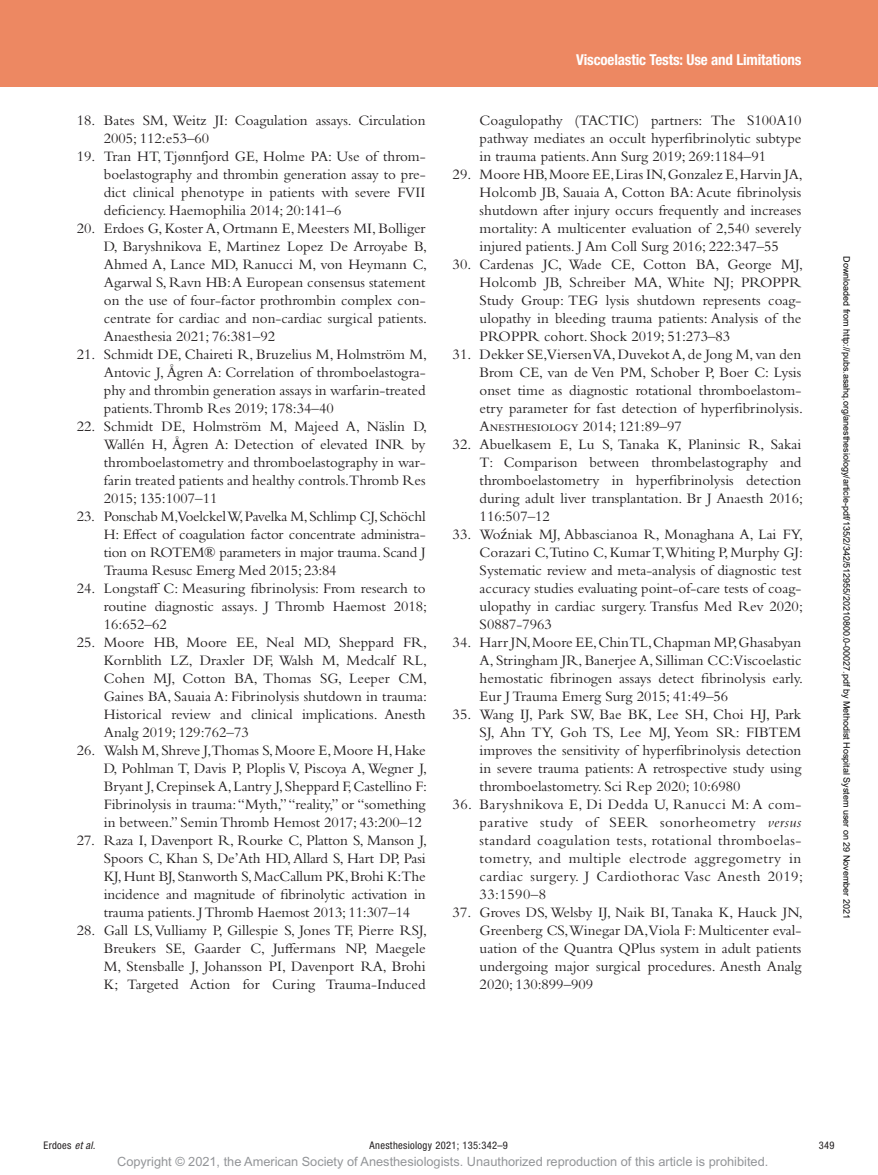
<style>
.page{position:relative;width:878px;height:1175px;background:#fff}
.page>*{position:absolute;margin:0;border:0;box-sizing:border-box;transform-origin:0 0}
.t1{font:15px/18px "Bembo Std";color:#231f20;text-align:justify}
.t2{font:700 condensed 15px "Helvetica Neue LT Std";letter-spacing:-.01em;color:#fff}
.t3{font:12.75px "Arial MT Std";color:#939598}
.t4{font:condensed 10.5px "Helvetica Neue LT Std";letter-spacing:.03em;color:#231f20}
.t5{font:9px "Arial";color:#000}
.s1{font-family:"Gandhari Unicode"}
.s2{font-style:italic}
</style>
<div class="page">
<div style="left:0;top:0;width:878px;height:86px;background:#ed8862"></div>
<p class="t1" style="left:104px;top:111px;width:323px;text-indent:-27px">18. Bates SM, Weitz JI: Coagulation assays. Circulation<br>2005; 112:e53–60</p>
<p class="t1" style="left:104px;top:147px;width:323px;text-indent:-27px">19. Tran HT, Tjønnfjord GE, Holme PA: Use of throm&shy;boelastography and thrombin generation assay to pre&shy;dict clinical phenotype in patients with severe FVII deficiency. Haemophilia 2014; 20:141–6</p>
<p class="t1" style="left:104px;top:219px;width:325px;text-indent:-27px">20. Erdoes G, Koster A, Ortmann E, Meesters MI, Bolliger D, Baryshnikova E, Martinez Lopez De Arroyabe B, Ahmed A, Lance MD, Ranucci M, von Heymann C, Agarwal S, Ravn HB: A European consensus statement on the use of four-factor prothrombin complex con&shy;centrate for cardiac and non-cardiac surgical patients.<br>Anaesthesia 2021; 76:381–92</p>
<p class="t1" style="left:104px;top:345px;width:325px;text-indent:-27px">21. Schmidt DE, Chaireti R, Bruzelius M, Holmström M, Antovic J, Ågren A: Correlation of thromboelastogra&shy;phy and thrombin generation assays in warfarin-treated patients.Thromb Res 2019; 178:34–40</p>
<p class="t1" style="left:104px;top:417px;width:325px;text-indent:-27px">22. Schmidt DE, Holmström M, Majeed A, Näslin D, Wallén H, Ågren A: Detection of elevated INR by thromboelastometry and thromboelastography in war&shy;farin treated patients and healthy controls.Thromb Res 2015; 135:1007–11</p>
<p class="t1" style="left:104px;top:507px;width:323px;text-indent:-27px">23. Ponschab M,Voelckel W, Pavelka M, Schlimp CJ, Schöchl H: Effect of coagulation factor concentrate administra&shy;tion on ROTEM® parameters in major trauma. Scand J Trauma Resusc Emerg Med 2015; 23:84</p>
<p class="t1" style="left:104px;top:579px;width:325px;text-indent:-27px">24. Longstaff C: Measuring fibrinolysis: From research to routine diagnostic assays. J Thromb Haemost 2018; 16:652–62</p>
<p class="t1" style="left:104px;top:633px;width:325px;text-indent:-27px">25. Moore HB, Moore EE, Neal MD, Sheppard FR, Kornblith LZ, Draxler DF, Walsh M, Medcalf RL, Cohen MJ, Cotton BA, Thomas SG, Leeper CM, Gaines BA, Sauaia A: Fibrinolysis shutdown in trauma:<br>Historical review and clinical implications. Anesth Analg 2019; 129:762–73</p>
<p class="t1" style="left:104px;top:741px;width:325px;text-indent:-27px">26. Walsh M, Shreve J,Thomas S, Moore E, Moore H, Hake D, Pohlman T, Davis P, Ploplis V, Piscoya A, Wegner J, Bryant J, Crepinsek A, Lantry J, Sheppard F, Castellino F:<br>Fibrinolysis in trauma: “Myth,” “reality,” or “something in between.” Semin Thromb Hemost 2017; 43:200–12</p>
<p class="t1" style="left:104px;top:831px;width:325px;text-indent:-27px">27. Raza I, Davenport R, Rourke C, Platton S, Manson J, Spoors C, Khan S, De’Ath HD, Allard S, Hart DP, Pasi KJ, Hunt BJ, Stanworth S, MacCallum PK, Brohi K:The incidence and magnitude of fibrinolytic activation in trauma patients. J Thromb Haemost 2013; 11:307–14</p>
<p class="t1" style="left:104px;top:921px;width:325px;text-indent:-27px">28. Gall LS, Vulliamy P, Gillespie S, Jones TF, Pierre RSJ, Breukers SE, Gaarder C, Juffermans NP, Maegele M, Stensballe J, Johansson PI, Davenport RA, Brohi K; Targeted Action for Curing Trauma-Induced</p>
<p class="t2" style="left:576px;top:51px;width:227px">Viscoelastic Tests: Use and Limitations</p>
<p class="t1" style="left:479px;top:111px;width:323px">Coagulopathy (TACTIC) partners: The S100A10 pathway mediates an occult hyperfibrinolytic subtype in trauma patients. Ann Surg 2019; 269:1184–91</p>
<p class="t1" style="left:479px;top:165px;width:325px;text-indent:-27px">29. Moore HB, Moore EE, Liras IN, Gonzalez E, Harvin JA, Holcomb JB, Sauaia A, Cotton BA: Acute fibrinolysis shutdown after injury occurs frequently and increases mortality: A multicenter evaluation of 2,540 severely injured patients. J Am Coll Surg 2016; 222:347–55</p>
<p class="t1" style="left:479px;top:255px;width:325px;text-indent:-27px">30. Cardenas JC, Wade CE, Cotton BA, George MJ, Holcomb JB, Schreiber MA, White NJ; PROPPR Study Group: TEG lysis shutdown represents coag&shy;ulopathy in bleeding trauma patients: Analysis of the PROPPR cohort. Shock 2019; 51:273–83</p>
<p class="t1" style="left:479px;top:345px;width:325px;text-indent:-27px">31. Dekker SE,Viersen VA, Duvekot A, de Jong M, van den Brom CE, van de Ven PM, Schober P, Boer C: Lysis onset time as diagnostic rotational thromboelastom&shy;etry parameter for fast detection of hyperfibrinolysis.<br>Anesthesiology 2014; 121:89–97</p>
<p class="t1" style="left:479px;top:435px;width:325px;text-indent:-27px">32. Abuelkasem E, Lu S, Tanaka K, Planinsic R, Sakai T: Comparison between thrombelastography and thromboelastometry in hyperfibrinolysis detection during adult liver transplantation. Br J Anaesth 2016; 116:507–12</p>
<p class="t1" style="left:479px;top:525px;width:325px;text-indent:-27px">33. Wo<span class="s1">ź</span>niak MJ, Abbascianoa R, Monaghana A, Lai FY, Corazari C,Tutino C, Kumar T,Whiting P, Murphy GJ:<br>Systematic review and meta-analysis of diagnostic test accuracy studies evaluating point-of-care tests of coag&shy;ulopathy in cardiac surgery. Transfus Med Rev 2020; S0887-7963</p>
<p class="t1" style="left:479px;top:633px;width:325px;text-indent:-27px">34. Harr JN, Moore EE, Chin TL, Chapman MP, Ghasabyan A, Stringham JR, Banerjee A, Silliman CC:Viscoelastic hemostatic fibrinogen assays detect fibrinolysis early.<br>Eur J Trauma Emerg Surg 2015; 41:49–56</p>
<p class="t1" style="left:479px;top:705px;width:323px;text-indent:-27px">35. Wang IJ, Park SW, Bae BK, Lee SH, Choi HJ, Park SJ, Ahn TY, Goh TS, Lee MJ, Yeom SR: FIBTEM improves the sensitivity of hyperfibrinolysis detection in severe trauma patients: A retrospective study using thromboelastometry. Sci Rep 2020; 10:6980</p>
<p class="t1" style="left:479px;top:795px;width:325px;text-indent:-27px">36. Baryshnikova E, Di Dedda U, Ranucci M: A com&shy;parative study of SEER sonorheometry <span class="s2">versus </span>standard coagulation tests, rotational thromboelas&shy;tometry, and multiple electrode aggregometry in cardiac surgery. J Cardiothorac Vasc Anesth 2019; 33:1590–8</p>
<p class="t1" style="left:479px;top:903px;width:325px;text-indent:-27px">37. Groves DS, Welsby IJ, Naik BI, Tanaka K, Hauck JN, Greenberg CS,Winegar DA,Viola F: Multicenter eval&shy;uation of the Quantra QPlus system in adult patients undergoing major surgical procedures. Anesth Analg 2020; 130:899–909</p>
<p class="t5" style="left:850px;top:256px;width:664px;rotate:90deg">Downloaded from http://pubs.asahq.org/anesthesiology/article-pdf/135/2/342/512955/20210800.0-00027.pdf by Methodist Hospital System user on 29 November 2021</p>
<p class="t4" style="left:44px;top:1139px;width:53px">Erdoes <span class="s2">et al.</span></p>
<p class="t4" style="left:369px;top:1139px;width:140px">Anesthesiology 2021; 135:342–9</p>
<p class="t4" style="left:818px;top:1139px;width:17px">349</p>
<p class="t3" style="left:117px;top:1154px;width:652px">Copyright © 2021, the American Society of Anesthesiologists. Unauthorized reproduction of this article is prohibited.</p>
</div>
